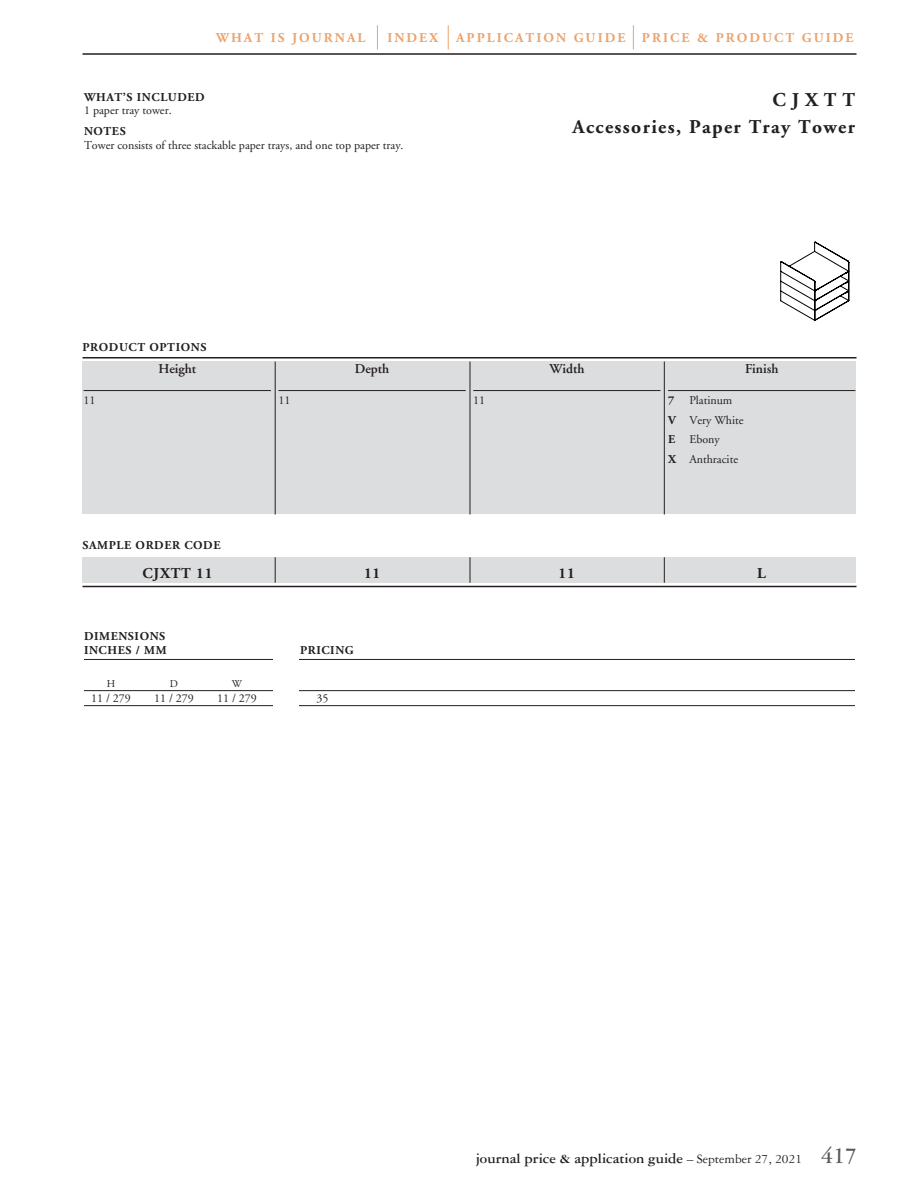
<style>
.page{position:relative;width:918px;height:1188px;background:#fff}
.page>*{position:absolute;margin:0;border:0;box-sizing:border-box;transform-origin:0 0}
.t1{font:700 19.5px/27px "Adobe Garamond";letter-spacing:.07em;color:#231f20;text-align:right}
.t2{font:700 15px "Garamond Three";color:#231f20}
.t3{font:700 15px "Adobe Garamond";letter-spacing:.05em;color:#231f20}
.t4{font:700 13.5px "Adobe Garamond";letter-spacing:.15em;color:#eca36c}
.t5{font:600 13.5px "Adobe Garamond";color:#231f20}
.t6{font:12px/19.5px "Adobe Garamond";color:#231f20}
.t7{font:700 12px/13.5px "Adobe Garamond";letter-spacing:.05em;color:#231f20}
.t8{font:10.5px "Adobe Garamond";color:#231f20}
.s1{font-weight:700}
.s2{font-weight:400;font-size:13.5px}
.s3{font-size:24px;color:#58595b}
</style>
<div class="page">
<hr style="left:82px;top:53px;width:774px;height:2px;background:#231f20">
<svg style="left:633px;top:25px;width:1px;height:24px"></svg>
<svg style="left:377px;top:25px;width:1px;height:24px"></svg>
<svg style="left:448px;top:25px;width:1px;height:24px"></svg>
<svg style="left:781px;top:242px;width:68px;height:79px"></svg>
<div style="left:82px;top:362px;width:774px;height:152px;background:#dcddde"></div>
<hr style="left:84px;top:390px;width:187px;height:1px;background:#231f20">
<hr style="left:278px;top:390px;width:188px;height:1px;background:#231f20">
<hr style="left:473px;top:390px;width:188px;height:1px;background:#231f20">
<hr style="left:668px;top:390px;width:187px;height:1px;background:#231f20">
<hr style="left:82px;top:357px;width:774px;height:1px;background:#231f20">
<hr style="left:275px;top:362px;width:1px;height:153px;background:#231f20">
<hr style="left:82px;top:586px;width:774px;height:1px;background:#231f20">
<div style="left:82px;top:557px;width:774px;height:26px;background:#dcddde"></div>
<svg style="left:275px;top:557px;width:1px;height:26px"></svg>
<hr style="left:470px;top:362px;width:1px;height:153px;background:#231f20">
<svg style="left:470px;top:557px;width:1px;height:26px"></svg>
<hr style="left:664px;top:362px;width:1px;height:153px;background:#231f20">
<svg style="left:664px;top:557px;width:1px;height:26px"></svg>
<hr style="left:84px;top:659px;width:771px;height:1px;background:#231f20">
<hr style="left:84px;top:690px;width:771px;height:1px;background:#231f20">
<hr style="left:84px;top:705px;width:771px;height:1px;background:#231f20">
<div style="left:273px;top:630px;width:26px;height:434px;background:#fff"></div>
<p class="t4" style="left:216px;top:31px;width:151px">WHAT IS JOURNAL</p>
<p class="t4" style="left:387px;top:31px;width:52px">INDEX</p>
<p class="t4" style="left:456px;top:31px;width:399px">APPLICATION GUIDE PRICE &amp; PRODUCT GUIDE</p>
<p class="t7" style="left:84px;top:90px;width:122px">WHAT’S INCLUDED</p>
<p class="t6" style="left:84px;top:101px;width:88px">1 paper tray tower.</p>
<p class="t7" style="left:84px;top:125px;width:43px">NOTES</p>
<p class="t6" style="left:84px;top:135px;width:319px">Tower consists of three stackable paper trays, and one top paper tray.</p>
<h1 class="t1" style="left:573px;top:86px;width:284px">CJXTT<br>Accessories, Paper Tray Tower</h1>
<p class="t7" style="left:82px;top:341px;width:125px">PRODUCT OPTIONS</p>
<p class="t6" style="left:84px;top:391px;width:13px">11</p>
<p class="t5" style="left:158px;top:361px;width:39px">Height</p>
<p class="t6" style="left:278px;top:391px;width:13px">11</p>
<p class="t5" style="left:355px;top:361px;width:36px">Depth</p>
<p class="t6" style="left:473px;top:391px;width:13px">11</p>
<p class="t5" style="left:549px;top:361px;width:36px">Width</p>
<p class="t5" style="left:745px;top:361px;width:35px">Finish</p>
<p class="t6" style="left:668px;top:391px;width:77px;text-indent:21px">Platinum<br><span class="s1">V</span> Very White<br><span class="s1">E</span> Ebony<br><span class="s1">X</span> Anthracite</p>
<p class="t7" style="left:668px;top:394px;width:8px">7</p>
<p class="t7" style="left:82px;top:539px;width:140px">SAMPLE ORDER CODE</p>
<p class="t3" style="left:142px;top:565px;width:72px">CJXTT 11</p>
<p class="t3" style="left:364px;top:565px;width:18px">11</p>
<p class="t3" style="left:559px;top:565px;width:18px">11</p>
<p class="t3" style="left:757px;top:565px;width:10px">L</p>
<p class="t7" style="left:84px;top:630px;width:84px">DIMENSIONS<br>INCHES / MM</p>
<p class="t7" style="left:300px;top:643px;width:55px">PRICING</p>
<p class="t8" style="left:107px;top:678px;width:10px">H</p>
<p class="t8" style="left:170px;top:678px;width:10px">D</p>
<p class="t8" style="left:232px;top:678px;width:12px">W</p>
<p class="t6" style="left:91px;top:689px;width:41px">11 / 279</p>
<p class="t6" style="left:154px;top:689px;width:41px">11 / 279</p>
<p class="t6" style="left:217px;top:689px;width:41px">11 / 279</p>
<p class="t6" style="left:317px;top:689px;width:13px">35</p>
<p class="t2" style="left:476px;top:1150px;width:383px">journal price &amp; application guide <span class="s2">– September 27, 2021</span> <span class="s3">417</span></p>
</div>
